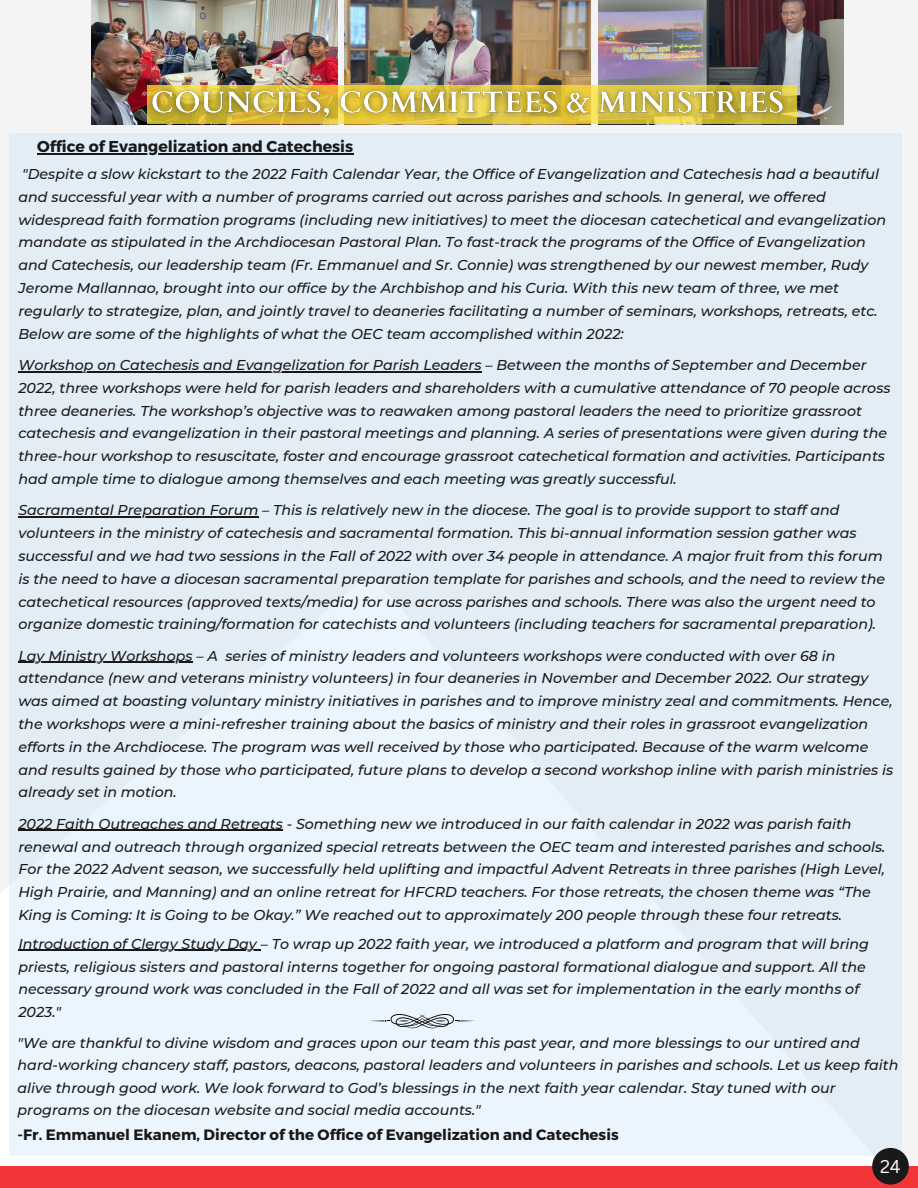
<style>
.page{position:relative;width:918px;height:1188px;background:#f4f4f4}
.page>*{position:absolute;margin:0;border:0;box-sizing:border-box;transform-origin:0 0}
.t1{font:18px "Canva Sans";color:#fff}
.t2{font:700 15.75px "Montserrat";color:#191919}
.t3{font:700 15px "Montserrat";color:#191919}
.t4{font:italic 500 14.25px/22.8px "Montserrat";color:#191919}
</style>
<div class="page">
<svg style="left:0;top:573px;width:902px;height:593px;fill:#fff"></svg>
<img style="left:92px;top:0;width:245px;height:124px">
<img style="left:345px;top:0;width:245px;height:81px">
<img style="left:598px;top:0;width:245px;height:124px">
<div style="left:0;top:1166px;width:918px;height:22px;background:#f13539"></div>
<img style="left:141px;top:81px;width:653px;height:44px">
<div style="left:9px;top:133px;width:892px;height:1023px;background:#e3edf6"></div>
<svg style="left:872px;top:1148px;width:37px;height:37px"></svg>
<hr style="left:18px;top:371px;width:464px;height:1px;background:#191919">
<hr style="left:18px;top:516px;width:240px;height:1px;background:#191919">
<hr style="left:18px;top:662px;width:175px;height:1px;background:#191919">
<hr style="left:18px;top:830px;width:265px;height:1px;background:#191919">
<hr style="left:18px;top:950px;width:243px;height:1px;background:#191919">
<hr style="left:37px;top:153px;width:316px;height:1px;background:#191919">
<svg style="left:370px;top:1014px;width:105px;height:14px"></svg>
<p class="t2" style="left:37px;top:136px;width:318px">Office of Evangelization and Catechesis</p>
<p class="t4" style="left:18px;top:163px;width:869px">"Despite a slow kickstart to the 2022 Faith Calendar Year, the Office of Evangelization and Catechesis had a beautiful and successful year with a number of programs carried out across parishes and schools. In general, we offered widespread faith formation programs (including new initiatives) to meet the diocesan catechetical and evangelization mandate as stipulated in the Archdiocesan Pastoral Plan. To fast-track the programs of the Office of Evangelization and Catechesis, our leadership team (Fr. Emmanuel and Sr. Connie) was strengthened by our newest member, Rudy Jerome Mallannao, brought into our office by the Archbishop and his Curia. With this new team of three, we met regularly to strategize, plan, and jointly travel to deaneries facilitating a number of seminars, workshops, retreats, etc.<br>Below are some of the highlights of what the OEC team accomplished within 2022:</p>
<p class="t4" style="left:18px;top:353px;width:874px">Workshop on Catechesis and Evangelization for Parish Leaders – Between the months of September and December 2022, three workshops were held for parish leaders and shareholders with a cumulative attendance of 70 people across three deaneries. The workshop’s objective was to reawaken among pastoral leaders the need to prioritize grassroot catechesis and evangelization in their pastoral meetings and planning. A series of presentations were given during the three-hour workshop to resuscitate, foster and encourage grassroot catechetical formation and activities. Participants had ample time to dialogue among themselves and each meeting was greatly successful.</p>
<p class="t4" style="left:18px;top:499px;width:868px">Sacramental Preparation Forum – This is relatively new in the diocese. The goal is to provide support to staff and volunteers in the ministry of catechesis and sacramental formation. This bi-annual information session gather was successful and we had two sessions in the Fall of 2022 with over 34 people in attendance. A major fruit from this forum is the need to have a diocesan sacramental preparation template for parishes and schools, and the need to review the catechetical resources (approved texts/media) for use across parishes and schools. There was also the urgent need to organize domestic training/formation for catechists and volunteers (including teachers for sacramental preparation).</p>
<p class="t4" style="left:18px;top:644px;width:876px">Lay Ministry Workshops – A series of ministry leaders and volunteers workshops were conducted with over 68 in attendance (new and veterans ministry volunteers) in four deaneries in November and December 2022. Our strategy was aimed at boasting voluntary ministry initiatives in parishes and to improve ministry zeal and commitments. Hence, the workshops were a mini-refresher training about the basics of ministry and their roles in grassroot evangelization efforts in the Archdiocese. The program was well received by those who participated. Because of the warm welcome and results gained by those who participated, future plans to develop a second workshop inline with parish ministries is already set in motion.</p>
<p class="t4" style="left:18px;top:812px;width:868px">2022 Faith Outreaches and Retreats - Something new we introduced in our faith calendar in 2022 was parish faith renewal and outreach through organized special retreats between the OEC team and interested parishes and schools.<br>For the 2022 Advent season, we successfully held uplifting and impactful Advent Retreats in three parishes (High Level, High Prairie, and Manning) and an online retreat for HFCRD teachers. For those retreats, the chosen theme was “The King is Coming: It is Going to be Okay.” We reached out to approximately 200 people through these four retreats.</p>
<p class="t4" style="left:18px;top:932px;width:852px">Introduction of Clergy Study Day – To wrap up 2022 faith year, we introduced a platform and program that will bring priests, religious sisters and pastoral interns together for ongoing pastoral formational dialogue and support. All the necessary ground work was concluded in the Fall of 2022 and all was set for implementation in the early months of 2023."</p>
<p class="t4" style="left:18px;top:1031px;width:882px">"We are thankful to divine wisdom and graces upon our team this past year, and more blessings to our untired and hard-working chancery staff, pastors, deacons, pastoral leaders and volunteers in parishes and schools. Let us keep faith alive through good work. We look forward to God’s blessings in the next faith year calendar. Stay tuned with our programs on the diocesan website and social media accounts."</p>
<p class="t3" style="left:18px;top:1125px;width:603px">-Fr. Emmanuel Ekanem, Director of the Office of Evangelization and Catechesis</p>
<p class="t1" style="left:880px;top:1154px;width:22px">24</p>
</div>
